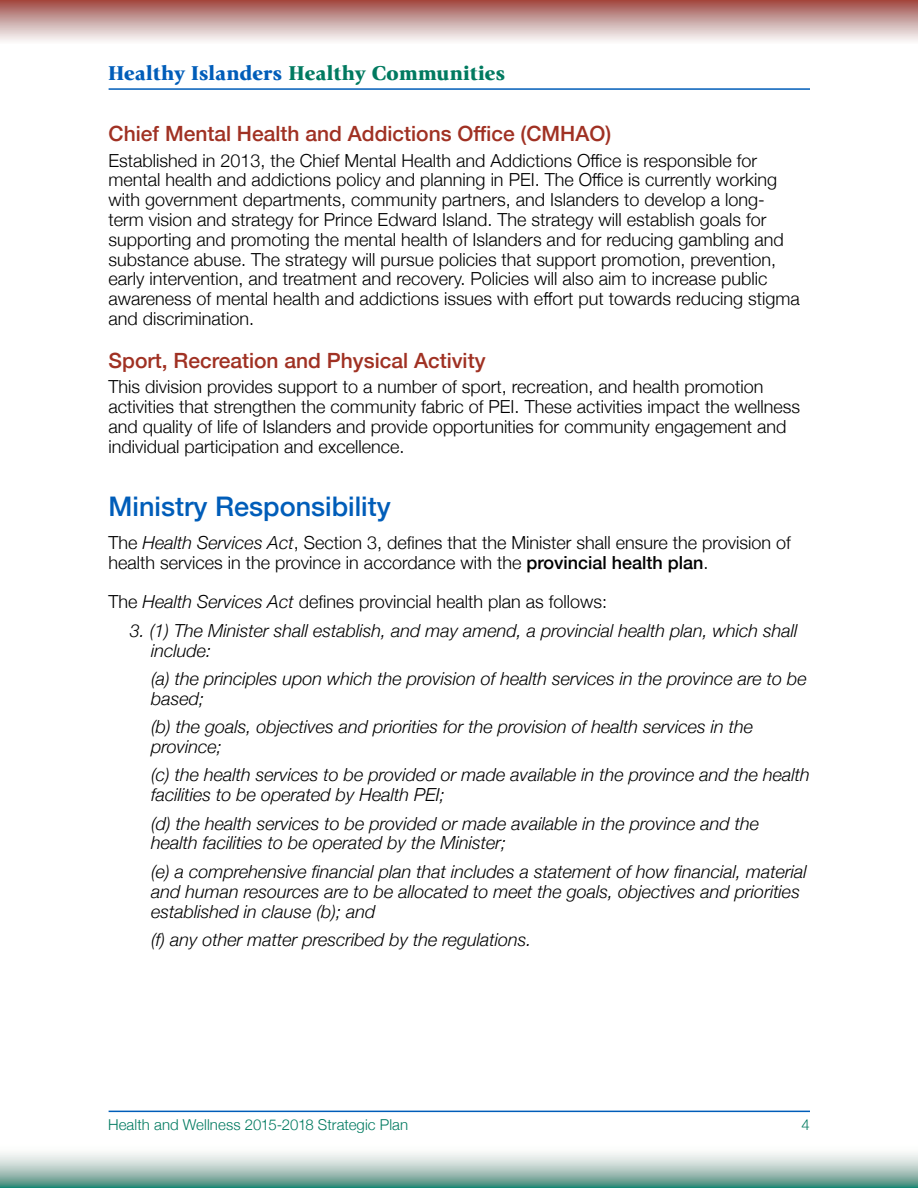
<style>
.page{position:relative;width:918px;height:1188px;background:#fff}
.page>*{position:absolute;margin:0;border:0;box-sizing:border-box;transform-origin:0 0}
.t1{font:500 27px "Helvetica Neue";color:#005db9}
.t2{font:500 21px "Helvetica Neue";color:#a03123}
.t3{font:900 21px "Giovanni";letter-spacing:.005em;color:#007a60}
.t4{font:300 18px/19.8px "Helvetica Neue";color:#000}
.t5{font:italic 300 18px/19.8px "Helvetica Neue";color:#000}
.t6{font:300 15px "Helvetica Neue";letter-spacing:.005em;color:#007a60}
.s1{color:#005db9}
.s2{font-style:italic}
.s3{font-weight:500}
</style>
<div class="page">
<hr style="left:109px;top:88px;width:701px;height:2px;background:#005db9">
<hr style="left:109px;top:1111px;width:701px;height:1px;background:#005db9">
<div style="left:0;top:0;width:918px;height:43px;background:linear-gradient(to bottom,#9d4b45,#fbffff)"></div>
<svg style="left:0;top:1153px;width:918px;height:35px;background:#a4c4bc"></svg>
<p class="t3" style="left:108px;top:61px;width:399px"><span class="s1">Healthy Islanders</span> Healthy Communities</p>
<p class="t2" style="left:109px;top:117px;width:504px">Chief Mental Health and Addictions Office (CMHAO)</p>
<p class="t4" style="left:109px;top:149px;width:693px">Established in 2013, the Chief Mental Health and Addictions Office is responsible for mental health and addictions policy and planning in PEI. The Office is currently working with government departments, community partners, and Islanders to develop a long&shy;term vision and strategy for Prince Edward Island. The strategy will establish goals for supporting and promoting the mental health of Islanders and for reducing gambling and substance abuse. The strategy will pursue policies that support promotion, prevention, early intervention, and treatment and recovery. Policies will also aim to increase public awareness of mental health and addictions issues with effort put towards reducing stigma and discrimination.</p>
<p class="t2" style="left:109px;top:344px;width:379px">Sport, Recreation and Physical Activity</p>
<p class="t4" style="left:109px;top:376px;width:693px">This division provides support to a number of sport, recreation, and health promotion activities that strengthen the community fabric of PEI. These activities impact the wellness and quality of life of Islanders and provide opportunities for community engagement and individual participation and excellence.</p>
<h1 class="t1" style="left:109px;top:484px;width:284px">Ministry Responsibility</h1>
<p class="t4" style="left:109px;top:531px;width:684px">The <span class="s2">Health Services Act</span>, Section 3, defines that the Minister shall ensure the provision of health services in the province in accordance with the <span class="s3">provincial health plan</span>.</p>
<p class="t4" style="left:109px;top:591px;width:500px">The <span class="s2">Health Services Act</span> defines provincial health plan as follows:</p>
<p class="t5" style="left:151px;top:619px;width:648px;text-indent:-21px">3. (1) The Minister shall establish, and may amend, a provincial health plan, which shall include:</p>
<p class="t5" style="left:151px;top:667px;width:657px">(a) the principles upon which the provision of health services in the province are to be based;</p>
<p class="t5" style="left:151px;top:716px;width:604px">(b) the goals, objectives and priorities for the provision of health services in the province;</p>
<p class="t5" style="left:151px;top:764px;width:660px">(c) the health services to be provided or made available in the province and the health facilities to be operated by Health PEI;</p>
<p class="t5" style="left:151px;top:812px;width:610px">(d) the health services to be provided or made available in the province and the health facilities to be operated by the Minister;</p>
<p class="t5" style="left:151px;top:860px;width:657px">(e) a comprehensive financial plan that includes a statement of how financial, material and human resources are to be allocated to meet the goals, objectives and priorities established in clause (b); and</p>
<p class="t5" style="left:151px;top:928px;width:382px">(f) any other matter prescribed by the regulations.</p>
<p class="t6" style="left:108px;top:1112px;width:302px">Health and Wellness 2015-2018 Strategic Plan</p>
<p class="t6" style="left:802px;top:1112px;width:10px">4</p>
</div>
